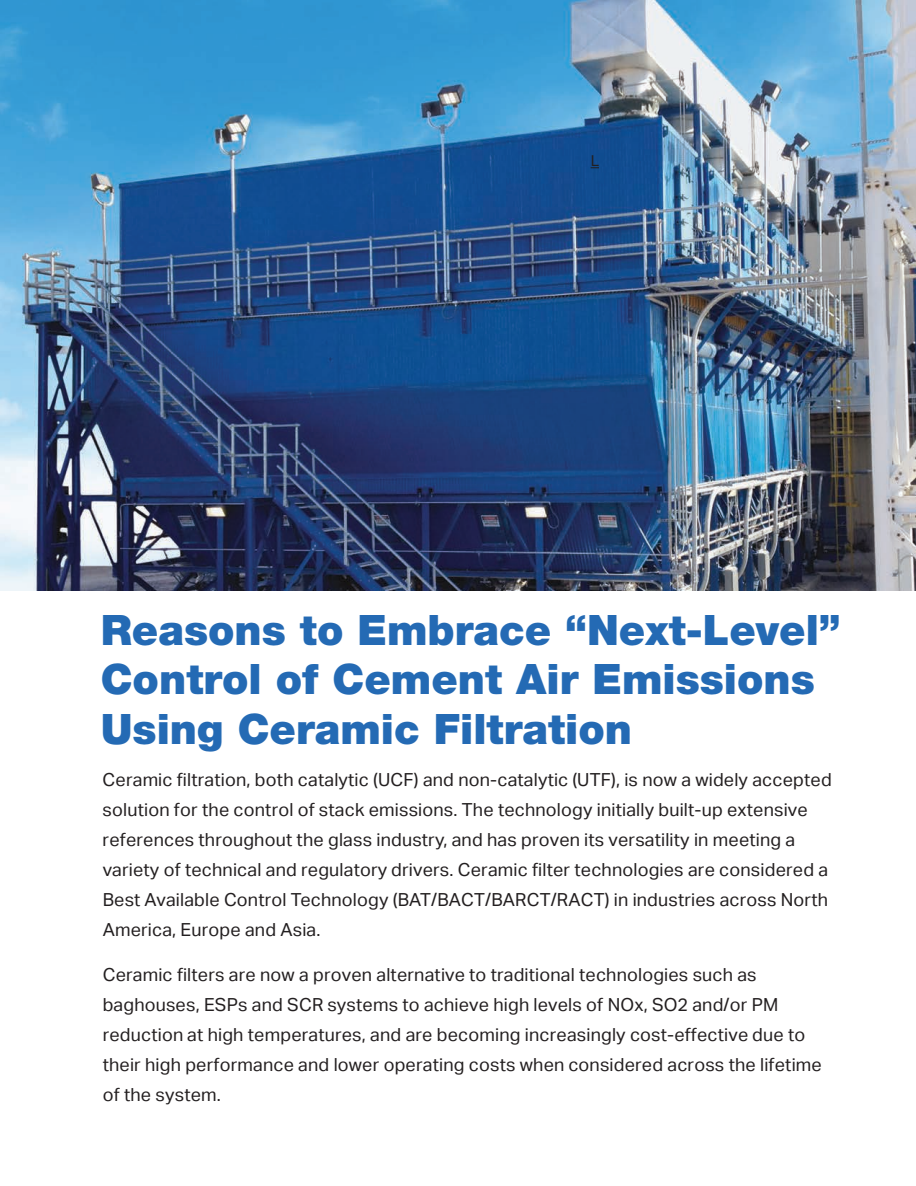
<style>
.page{position:relative;width:916px;height:1186px;background:#fff}
.page>*{position:absolute;margin:0;border:0;box-sizing:border-box;transform-origin:0 0}
.t1{font:900 42px/49.5px "Helvetica Neue LT Pro";color:#246ab4}
.t2{font:18px/30px "Aktiv Grotesk";letter-spacing:.01em;color:#231f20}
.t3{font:15px "Aktiv Grotesk";color:#231f20}
</style>
<div class="page">
<img style="left:0;top:0;width:916px;height:591px">
<p class="t3" style="left:591px;top:152px;width:10px">L</p>
<h1 class="t1" style="left:101px;top:605px;width:741px">Reasons to Embrace “Next-Level”<br>Control of Cement Air Emissions<br>Using Ceramic Filtration</h1>
<p class="t2" style="left:103px;top:764px;width:731px">Ceramic filtration, both catalytic (UCF) and non-catalytic (UTF), is now a widely accepted solution for the control of stack emissions. The technology initially built-up extensive references throughout the glass industry, and has proven its versatility in meeting a variety of technical and regulatory drivers. Ceramic filter technologies are considered a Best Available Control Technology (BAT/BACT/BARCT/RACT) in industries across North America, Europe and Asia.</p>
<p class="t2" style="left:103px;top:960px;width:721px">Ceramic filters are now a proven alternative to traditional technologies such as baghouses, ESPs and SCR systems to achieve high levels of NOx, SO2 and/or PM reduction at high temperatures, and are becoming increasingly cost-effective due to their high performance and lower operating costs when considered across the lifetime of the system.</p>
</div>
